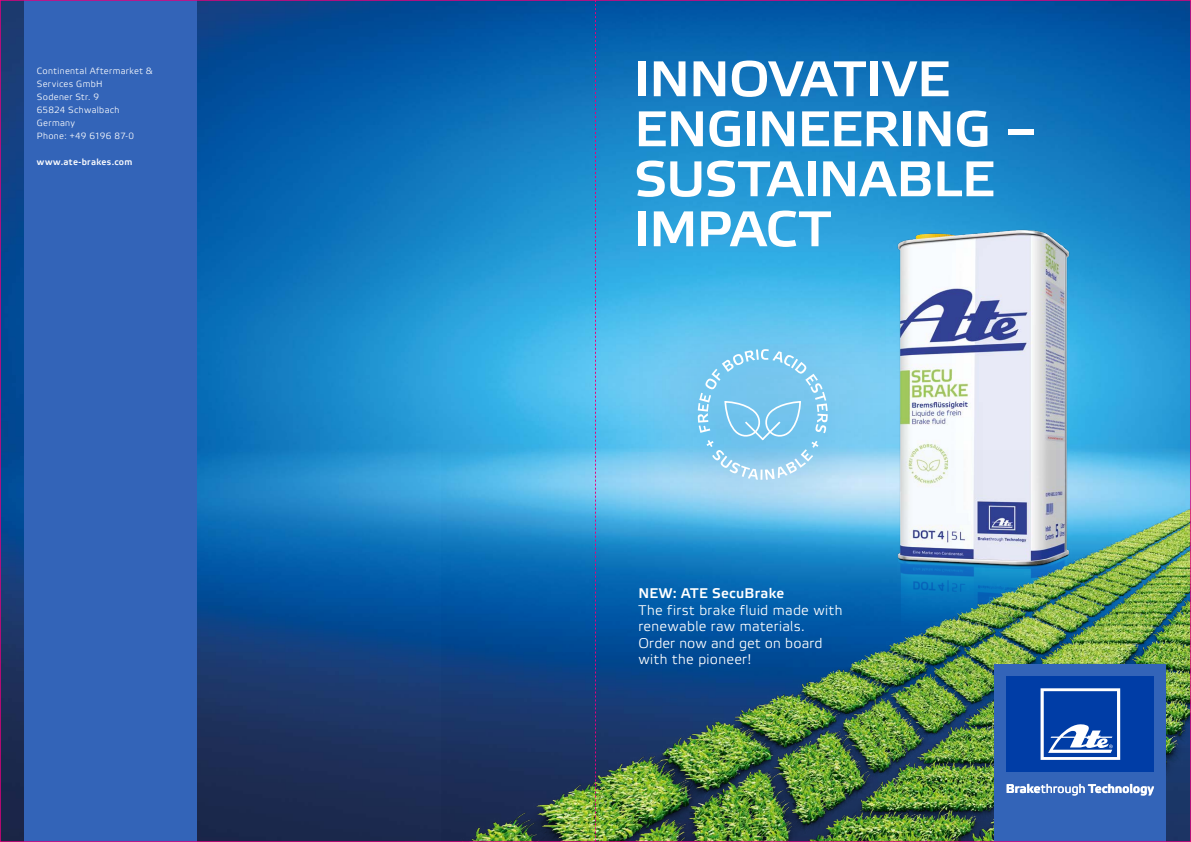
<style>
.page{position:relative;width:1191px;height:842px;background:#fff}
.page>*{position:absolute;margin:0;border:0;box-sizing:border-box;transform-origin:0 0}
.t1{font:500 50px/50px "Etelka";letter-spacing:-.02em;color:#fff;scale:1.06 1}
.t2{font:300 14px/16.5px "Etelka";letter-spacing:.02em;color:#fff}
.t3{font:500 14px "Etelka";letter-spacing:.02em;color:#fff}
.t4{font:700 12.5px "Etelka Text";letter-spacing:-.01em;color:#fff}
.t5{font:300 9px/13px "Etelka";letter-spacing:.035em;color:#fff}
.t6{font:500 9px "Etelka";letter-spacing:.035em;color:#fff}
.s1{font-weight:400}
</style>
<div class="page">
<img style="left:2px;top:2px;width:1187px;height:838px">
<img style="left:840px;top:187px;width:271px;height:264px">
<img style="left:441px;top:451px;width:748px;height:389px">
<div style="left:25px;top:0;width:171px;height:842px;background:#3364b8"></div>
<div style="left:994px;top:664px;width:172px;height:178px;background:#3364b8"></div>
<div style="left:1006px;top:676px;width:148px;height:96px;background:#003da6"></div>
<svg style="left:1040px;top:688px;width:80px;height:72px"></svg>
<svg style="left:1006px;top:784px;width:148px;height:11px"></svg>
<svg style="left:639px;top:292px;width:247px;height:246px;background:#72c7ef"></svg>
<svg style="left:697px;top:349px;width:130px;height:131px;background:#88cdef"></svg>
<svg style="left:595px;top:0;width:1px;height:841px"></svg>
<p class="t5" style="left:37px;top:65px;width:117px">Continental Aftermarket &amp;<br>Services GmbH<br>Sodener Str. 9<br>65824 Schwalbach<br>Germany<br>Phone: +49 6196 87-0</p>
<p class="t6" style="left:37px;top:157px;width:97px">www.ate-brakes.com</p>
<h1 class="t1" style="left:634px;top:55px;width:380px">INNOVATIVE<br>ENGINEERING –<br>SUSTAINABLE<br>IMPACT</h1>
<h2 class="t3" style="left:638px;top:584px;width:147px">NEW: ATE SecuBrake</h2>
<h2 class="t2" style="left:638px;top:602px;width:206px">The first brake fluid made with renewable raw materials.<br>Order now and get on board with the pioneer!</h2>
<h3 class="t4" style="left:1005px;top:781px;width:150px">Brake<span class="s1">through</span> Technology</h3>
</div>
